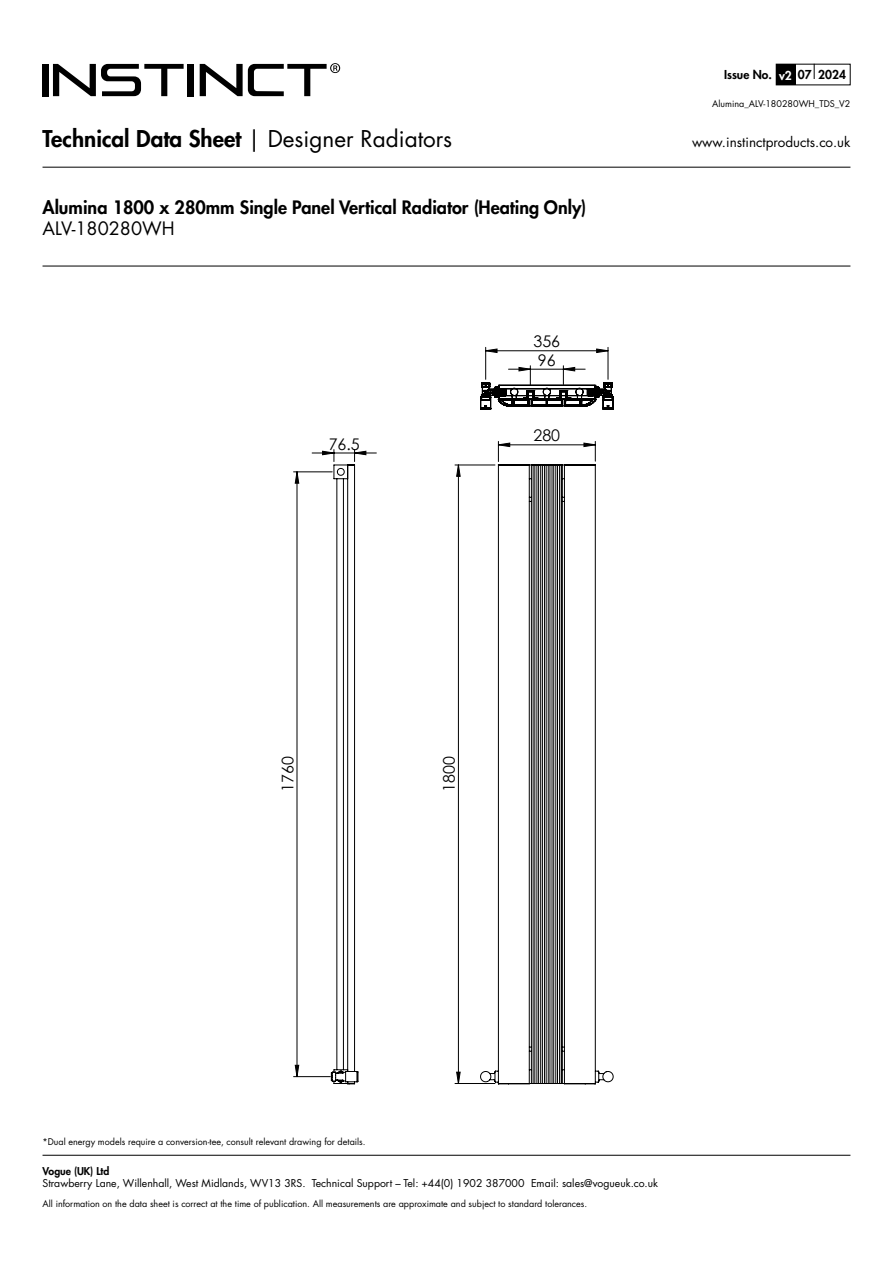
<style>
.page{position:relative;width:893px;height:1263px;background:#fff}
.page>*{position:absolute;margin:0;border:0;box-sizing:border-box;transform-origin:0 0}
.t1{font:italic 31.5px "Arial";color:#000}
.t2{font:800 22.5px "Futura LT Pro";color:#000}
.t3{font:800 18px "Futura LT Pro";color:#000}
.t4{font:18px "Futura LT Pro";color:#000}
.t5{font:16.05px "Century Gothic";color:#000}
.t6{font:13.5px "Futura LT Pro";color:#000}
.t7{font:800 12px "Futura LT Pro";color:#000}
.t8{font:10.5px "Futura LT Pro";color:#000}
.t9{font:800 10.5px "Futura LT Pro";color:#000}
.t10{font:9px "Futura LT Pro";color:#000}
.s1{font-weight:400}
.s2{color:#fff}
</style>
<div class="page">
<div style="left:43px;top:64px;width:6px;height:32px;background:#000"></div>
<div style="left:188px;top:64px;width:6px;height:32px;background:#000"></div>
<svg style="left:200px;top:63px;width:140px;height:33px"></svg>
<svg style="left:53px;top:64px;width:131px;height:32px"></svg>
<hr style="left:43px;top:1155px;width:807px;height:1px;background:#000">
<hr style="left:43px;top:167px;width:807px;height:1px;background:#000">
<hr style="left:43px;top:266px;width:807px;height:1px;background:#000">
<hr style="left:278px;top:1178px;width:101px;height:1px;background:#000">
<hr style="left:379px;top:1178px;width:236px;height:1px;background:#000">
<hr style="left:716px;top:333px;width:1px;height:756px;background:#000">
<hr style="left:608px;top:347px;width:1px;height:32px;background:#000">
<hr style="left:485px;top:347px;width:1px;height:32px;background:#000">
<hr style="left:278px;top:1109px;width:101px;height:1px;background:#000">
<hr style="left:379px;top:1109px;width:236px;height:1px;background:#000">
<hr style="left:678px;top:333px;width:1px;height:756px;background:#000">
<hr style="left:278px;top:333px;width:1px;height:756px;background:#000">
<hr style="left:278px;top:333px;width:337px;height:1px;background:#000">
<hr style="left:714px;top:333px;width:1px;height:756px;background:#000">
<hr style="left:278px;top:1177px;width:337px;height:1px;background:#000">
<hr style="left:294px;top:471px;width:38px;height:1px;background:#000">
<hr style="left:294px;top:1076px;width:36px;height:1px;background:#000">
<svg style="left:295px;top:471px;width:17px;height:607px"></svg>
<svg style="left:480px;top:348px;width:134px;height:62px"></svg>
<svg style="left:312px;top:441px;width:284px;height:644px"></svg>
<div style="left:776px;top:64px;width:19px;height:21px;background:#000"></div>
<svg style="left:814px;top:64px;width:1px;height:15px"></svg>
<h2 class="t2" style="left:43px;top:122px;width:411px">Technical Data Sheet <span class="s1">| Designer Radiators</span></h2>
<h3 class="t3" style="left:43px;top:193px;width:545px">Alumina 1800 x 280mm Single Panel Vertical Radiator (Heating Only)</h3>
<h3 class="t4" style="left:43px;top:216px;width:134px">ALV-180280WH</h3>
<h1 class="t1" style="left:108px;top:200px;width:185px">ASTUTEAL</h1>
<h3 class="t5" style="left:533px;top:330px;width:28px">356</h3>
<h3 class="t5" style="left:329px;top:432px;width:33px">76.5</h3>
<h3 class="t5" style="left:538px;top:349px;width:19px">96</h3>
<h3 class="t5" style="left:533px;top:424px;width:28px">280</h3>
<h3 class="t7" style="left:724px;top:66px;width:123px">Issue No. <span class="s2">v2</span> 07 2024</h3>
<p class="t10" style="left:712px;top:98px;width:140px">Alumina_ALV-180280WH_TDS_V2</p>
<h3 class="t6" style="left:692px;top:132px;width:160px">www.instinctproducts.co.uk</h3>
<h3 class="t5" style="left:276px;top:792px;width:37px;rotate:-90deg">1760</h3>
<h3 class="t5" style="left:438px;top:792px;width:37px;rotate:-90deg">1800</h3>
<p class="t10" style="left:43px;top:1135px;width:325px">*Dual energy models require a conversion-tee, consult relevant drawing for details.</p>
<p class="t9" style="left:43px;top:1163px;width:68px">Vogue (UK) Ltd</p>
<p class="t8" style="left:43px;top:1176px;width:617px">Strawberry Lane, Willenhall, West Midlands, WV13 3RS. Technical Support – Tel: +44(0) 1902 387000 Email: sales@vogueuk.co.uk</p>
<p class="t10" style="left:43px;top:1197px;width:546px">All information on the data sheet is correct at the time of publication. All measurements are approximate and subject to standard tolerances.</p>
</div>
